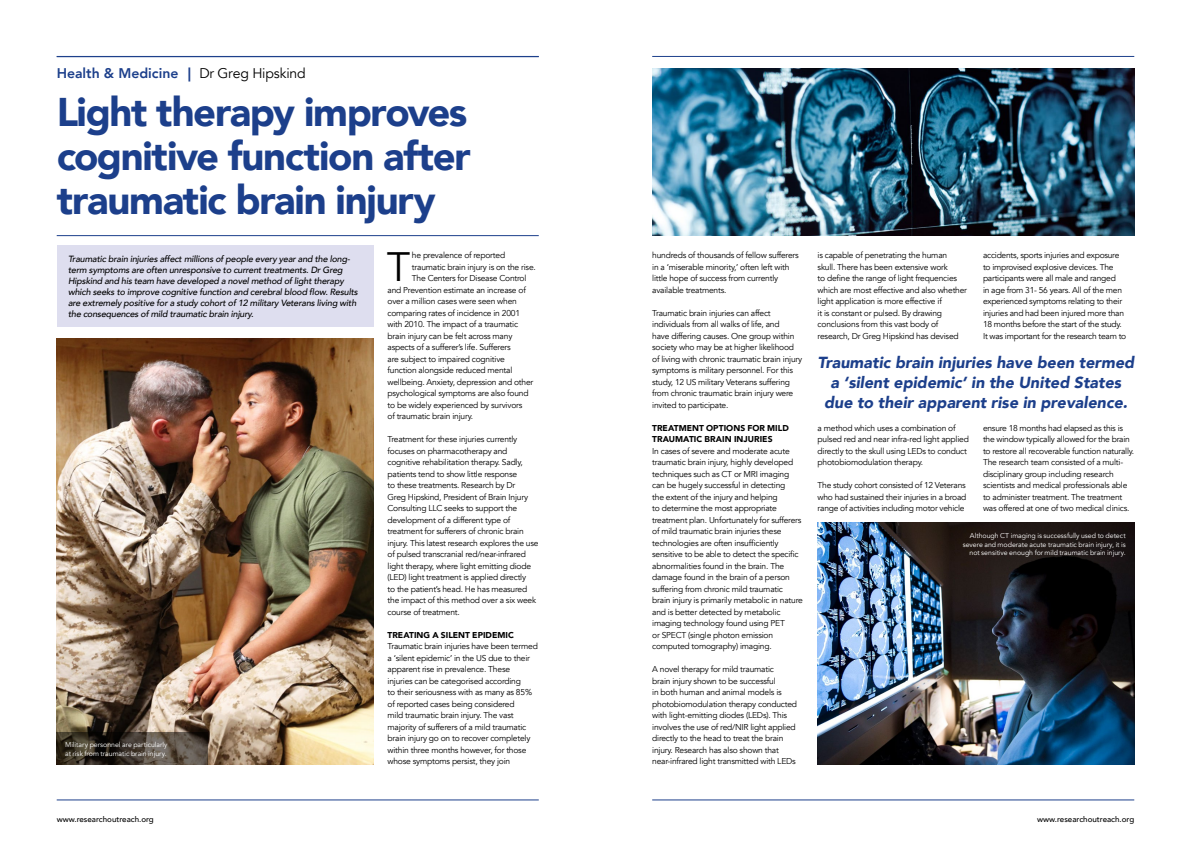
<style>
.page{position:relative;width:1191px;height:842px;background:#fff}
.page>*{position:absolute;margin:0;border:0;box-sizing:border-box;transform-origin:0 0}
.t1{font:41px "Avenir";color:#000}
.t2{font:900 40px/44px "Avenir";letter-spacing:-.03em;color:#1c3f8b;text-align:justify}
.t3{font:italic 900 16px/20px "Avenir";color:#1c3f8b;text-align:center}
.t4{font:800 14px "Avenir";color:#1c3f8b}
.t5{font:italic 500 9px/11px "Avenir";letter-spacing:-.02em;color:#000}
.t6{font:8.5px/11.5px "Avenir";letter-spacing:-.025em;color:#000}
.t7{font:900 8.5px/11.5px "Avenir";letter-spacing:.005em;color:#000}
.t8{font:500 8px "Avenir";color:#000}
.t9{font:7px/8.5px "Avenir";letter-spacing:-.005em;color:#fff}
.s1{font-weight:900}
.s2{font-weight:400;color:#000}
</style>
<div class="page">
<hr style="left:57px;top:800px;width:482px;height:1px;background:#1c3f8b">
<hr style="left:652px;top:800px;width:482px;height:1px;background:#1c3f8b">
<hr style="left:652px;top:56px;width:482px;height:1px;background:#1c3f8b">
<div style="left:57px;top:245px;width:316px;height:82px;background:#dedeef"></div>
<hr style="left:57px;top:235px;width:482px;height:1px;background:#1c3f8b">
<hr style="left:57px;top:56px;width:482px;height:1px;background:#1c3f8b">
<img style="left:57px;top:339px;width:316px;height:425px">
<img style="left:652px;top:68px;width:482px;height:167px">
<img style="left:817px;top:523px;width:317px;height:241px">
<svg style="left:57px;top:732px;width:151px;height:32px"></svg>
<h3 class="t4" style="left:57px;top:63px;width:250px">Health &amp; Medicine <span class="s1">︱</span> <span class="s2">Dr Greg Hipskind</span></h3>
<h2 class="t2" style="left:57px;top:89px;width:415px">Light therapy improves cognitive function after traumatic brain injury</h2>
<p class="t5" style="left:68px;top:253px;width:291px">Traumatic brain injuries affect millions of people every year and the long&shy;term symptoms are often unresponsive to current treatments. Dr Greg Hipskind and his team have developed a novel method of light therapy which seeks to improve cognitive function and cerebral blood flow. Results are extremely positive for a study cohort of 12 military Veterans living with the consequences of mild traumatic brain injury.</p>
<h1 class="t1" style="left:387px;top:243px;width:25px">T</h1>
<p class="t6" style="left:412px;top:250px;width:95px">he prevalence of reported</p>
<p class="t6" style="left:412px;top:261px;width:125px">traumatic brain injury is on the rise.</p>
<p class="t6" style="left:412px;top:273px;width:116px">The Centers for Disease Control</p>
<p class="t6" style="left:387px;top:284px;width:140px">and Prevention estimate an increase of</p>
<p class="t6" style="left:387px;top:296px;width:131px">over a million cases were seen when</p>
<p class="t6" style="left:387px;top:307px;width:134px">comparing rates of incidence in 2001</p>
<p class="t6" style="left:387px;top:319px;width:132px">with 2010. The impact of a traumatic</p>
<p class="t6" style="left:387px;top:330px;width:126px">brain injury can be felt across many</p>
<p class="t6" style="left:387px;top:342px;width:125px">aspects of a sufferer’s life. Sufferers</p>
<p class="t6" style="left:387px;top:353px;width:119px">are subject to impaired cognitive</p>
<p class="t6" style="left:387px;top:365px;width:126px">function alongside reduced mental</p>
<p class="t6" style="left:387px;top:376px;width:147px">wellbeing. Anxiety, depression and other</p>
<p class="t6" style="left:387px;top:388px;width:142px">psychological symptoms are also found</p>
<p class="t6" style="left:387px;top:399px;width:136px">to be widely experienced by survivors</p>
<p class="t6" style="left:387px;top:411px;width:87px">of traumatic brain injury.</p>
<p class="t6" style="left:387px;top:434px;width:152px">Treatment for these injuries currently focuses on pharmacotherapy and cognitive rehabilitation therapy. Sadly, patients tend to show little response<br>to these treatments. Research by Dr<br>Greg Hipskind, President of Brain Injury Consulting LLC seeks to support the development of a different type of treatment for sufferers of chronic brain injury. This latest research explores the use of pulsed transcranial red/near-infrared light therapy, where light emitting diode (LED) light treatment is applied directly<br>to the patient’s head. He has measured the impact of this method over a six week course of treatment.</p>
<p class="t7" style="left:387px;top:629px;width:128px">TREATING A SILENT EPIDEMIC</p>
<p class="t6" style="left:387px;top:641px;width:152px">Traumatic brain injuries have been termed a ‘silent epidemic’ in the US due to their apparent rise in prevalence. These<br>injuries can be categorised according<br>to their seriousness with as many as 85% of reported cases being considered<br>mild traumatic brain injury. The vast majority of sufferers of a mild traumatic brain injury go on to recover completely within three months however, for those whose symptoms persist, they join</p>
<p class="t9" style="left:65px;top:741px;width:104px">Military personnel are particularly at risk from traumatic brain injury.</p>
<p class="t6" style="left:652px;top:250px;width:148px">hundreds of thousands of fellow sufferers in a ‘miserable minority,’ often left with little hope of success from currently available treatments.</p>
<p class="t6" style="left:652px;top:307px;width:151px">Traumatic brain injuries can affect individuals from all walks of life, and<br>have differing causes. One group within society who may be at higher likelihood of living with chronic traumatic brain injury symptoms is military personnel. For this study, 12 US military Veterans suffering from chronic traumatic brain injury were invited to participate.</p>
<p class="t7" style="left:652px;top:422px;width:138px">TREATMENT OPTIONS FOR MILD<br>TRAUMATIC BRAIN INJURIES</p>
<p class="t6" style="left:652px;top:445px;width:152px">In cases of severe and moderate acute traumatic brain injury, highly developed techniques such as CT or MRI imaging can be hugely successful in detecting<br>the extent of the injury and helping<br>to determine the most appropriate treatment plan. Unfortunately for sufferers of mild traumatic brain injuries these technologies are often insufficiently sensitive to be able to detect the specific abnormalities found in the brain. The damage found in the brain of a person suffering from chronic mild traumatic brain injury is primarily metabolic in nature and is better detected by metabolic imaging technology found using PET<br>or SPECT (single photon emission computed tomography) imaging.</p>
<p class="t6" style="left:652px;top:664px;width:146px">A novel therapy for mild traumatic<br>brain injury shown to be successful<br>in both human and animal models is photobiomodulation therapy conducted with light-emitting diodes (LEDs). This involves the use of red/NIR light applied directly to the head to treat the brain injury. Research has also shown that near-infrared light transmitted with LEDs</p>
<p class="t6" style="left:817px;top:250px;width:151px">is capable of penetrating the human skull. There has been extensive work<br>to define the range of light frequencies which are most effective and also whether light application is more effective if<br>it is constant or pulsed. By drawing conclusions from this vast body of research, Dr Greg Hipskind has devised</p>
<p class="t6" style="left:983px;top:250px;width:145px">accidents, sports injuries and exposure to improvised explosive devices. The participants were all male and ranged<br>in age from 31- 56 years. All of the men experienced symptoms relating to their injuries and had been injured more than 18 months before the start of the study.<br>It was important for the research team to</p>
<h3 class="t3" style="left:817px;top:352px;width:318px">Traumatic brain injuries have been termed a ‘silent epidemic’ in the United States due to their apparent rise in prevalence.</h3>
<p class="t6" style="left:817px;top:422px;width:153px">a method which uses a combination of pulsed red and near infra-red light applied directly to the skull using LEDs to conduct photobiomodulation therapy.</p>
<p class="t6" style="left:817px;top:480px;width:150px;text-align:justify">The study cohort consisted of 12 Veterans who had sustained their injuries in a broad range of activities including motor vehicle</p>
<p class="t6" style="left:983px;top:422px;width:153px">ensure 18 months had elapsed as this is the window typically allowed for the brain to restore all recoverable function naturally.<br>The research team consisted of a multi&shy;disciplinary group including research scientists and medical professionals able to administer treatment. The treatment was offered at one of two medical clinics.</p>
<p class="t9" style="left:962px;top:532px;width:164px;text-align:right">Although CT imaging is successfully used to detect severe and moderate acute traumatic brain injury, it is not sensitive enough for mild traumatic brain injury.</p>
<p class="t8" style="left:57px;top:812px;width:99px">www.researchoutreach.org</p>
<p class="t8" style="left:1037px;top:812px;width:99px">www.researchoutreach.org</p>
</div>
